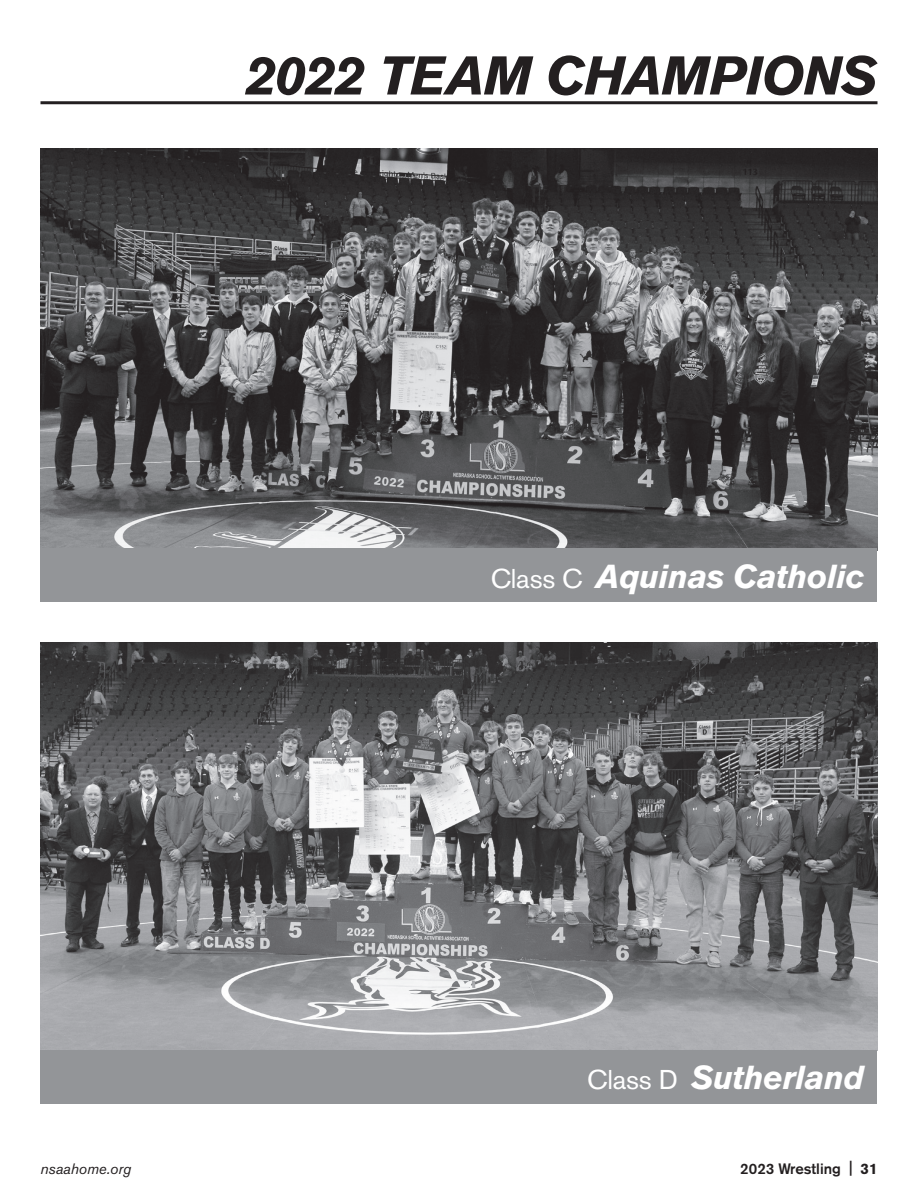
<style>
.page{position:relative;width:918px;height:1188px;background:#fff}
.page>*{position:absolute;margin:0;border:0;box-sizing:border-box;transform-origin:0 0}
.t1{font:italic 700 54px "Akzidenz Grotesk BE";letter-spacing:-.015em;color:#231f20}
.t2{font:italic 700 33px "Akzidenz Grotesk BE";letter-spacing:-.015em;color:#fff}
.t3{font:500 15px "Akzidenz Grotesk BE";color:#231f20}
.t4{font:italic 15px "Akzidenz Grotesk BE";color:#231f20}
.s1{font-weight:400;font-style:normal;font-size:27px}
.s2{font-weight:700}
</style>
<div class="page">
<img style="left:40px;top:148px;width:838px;height:400px">
<img style="left:40px;top:642px;width:838px;height:408px">
<div style="left:40px;top:548px;width:838px;height:54px;background:#939598"></div>
<div style="left:40px;top:1050px;width:838px;height:54px;background:#939598"></div>
<hr style="left:40px;top:101px;width:838px;height:3px;background:#231f20">
<h1 class="t1" style="left:246px;top:43px;width:634px">2022 TEAM CHAMPIONS</h1>
<p class="t2" style="left:491px;top:556px;width:375px"><span class="s1">Class C</span> Aquinas Catholic</p>
<p class="t2" style="left:587px;top:1058px;width:278px"><span class="s1">Class D</span> Sutherland</p>
<p class="t4" style="left:40px;top:1159px;width:92px">nsaahome.org</p>
<p class="t3" style="left:740px;top:1159px;width:139px">2023 Wrestling | <span class="s2">31</span></p>
</div>
